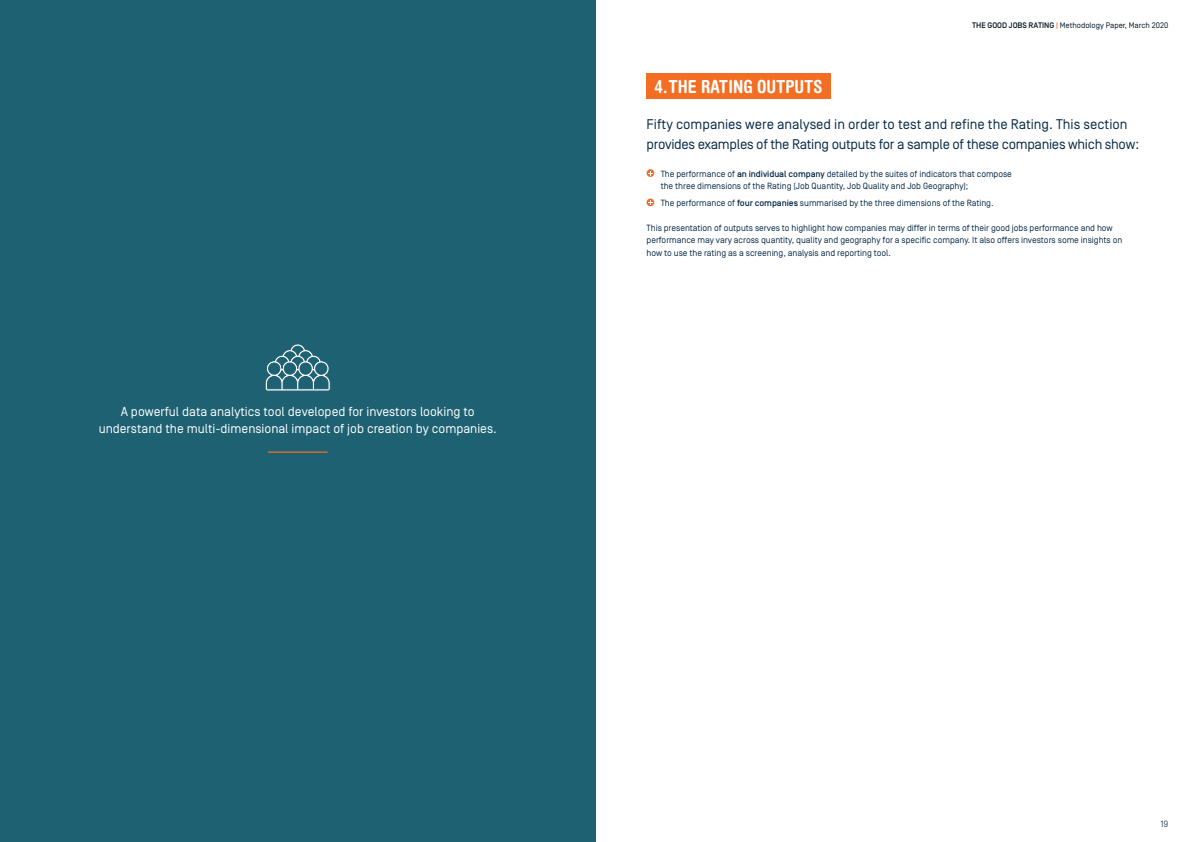
<style>
.page{position:relative;width:1191px;height:842px;background:#fff}
.page>*{position:absolute;margin:0;border:0;box-sizing:border-box;transform-origin:0 0}
.t1{font:700 condensed 18px "Helvetica Rounded LT Std";color:#fff}
.t2{font:14px/20px "Simplon Norm";letter-spacing:-.02em;color:#052a47}
.t3{font:13px/17px "Simplon Norm";color:#fff;text-align:center}
.t4{font:9px/12.5px "Simplon Norm";letter-spacing:-.005em;color:#052a47}
.t5{font:300 9px "Simplon Norm";color:#001321}
.t6{font:8px "Simplon Norm";color:#001321}
.s1{font-weight:500}
.s2{font-weight:500;color:#f36e23}
</style>
<div class="page">
<div style="left:646px;top:74px;width:185px;height:25px;background:#f36e23"></div>
<svg style="left:646px;top:169px;width:8px;height:8px"></svg>
<svg style="left:648px;top:171px;width:5px;height:4px"></svg>
<svg style="left:646px;top:199px;width:8px;height:7px"></svg>
<svg style="left:648px;top:200px;width:5px;height:5px"></svg>
<div style="left:0;top:0;width:595px;height:842px;background:#1d6172"></div>
<svg style="left:265px;top:344px;width:66px;height:47px"></svg>
<hr style="left:268px;top:451px;width:59px;height:2px;background:#f36e23">
<h3 class="t3" style="left:99px;top:403px;width:399px">A powerful data analytics tool developed for investors looking to understand the multi-dimensional impact of job creation by companies.</h3>
<p class="t6" style="left:972px;top:21px;width:198px"><span class="s1">THE GOOD JOBS RATING</span> <span class="s2">|</span> Methodology Paper, March 2020</p>
<h1 class="t1" style="left:654px;top:76px;width:169px">4.THE RATING OUTPUTS</h1>
<h2 class="t2" style="left:646px;top:114px;width:494px">Fifty companies were analysed in order to test and refine the Rating. This section provides examples of the Rating outputs for a sample of these companies which show:</h2>
<p class="t4" style="left:660px;top:168px;width:353px">The performance of <span class="s1">an individual company</span> detailed by the suites of indicators that compose the three dimensions of the Rating (Job Quantity, Job Quality and Job Geography);</p>
<p class="t4" style="left:660px;top:197px;width:334px">The performance of <span class="s1">four companies</span> summarised by the three dimensions of the Rating.</p>
<p class="t4" style="left:646px;top:222px;width:477px">This presentation of outputs serves to highlight how companies may differ in terms of their good jobs performance and how performance may vary across quantity, quality and geography for a specific company. It also offers investors some insights on how to use the rating as a screening, analysis and reporting tool.</p>
<p class="t5" style="left:1160px;top:819px;width:9px">19</p>
</div>
